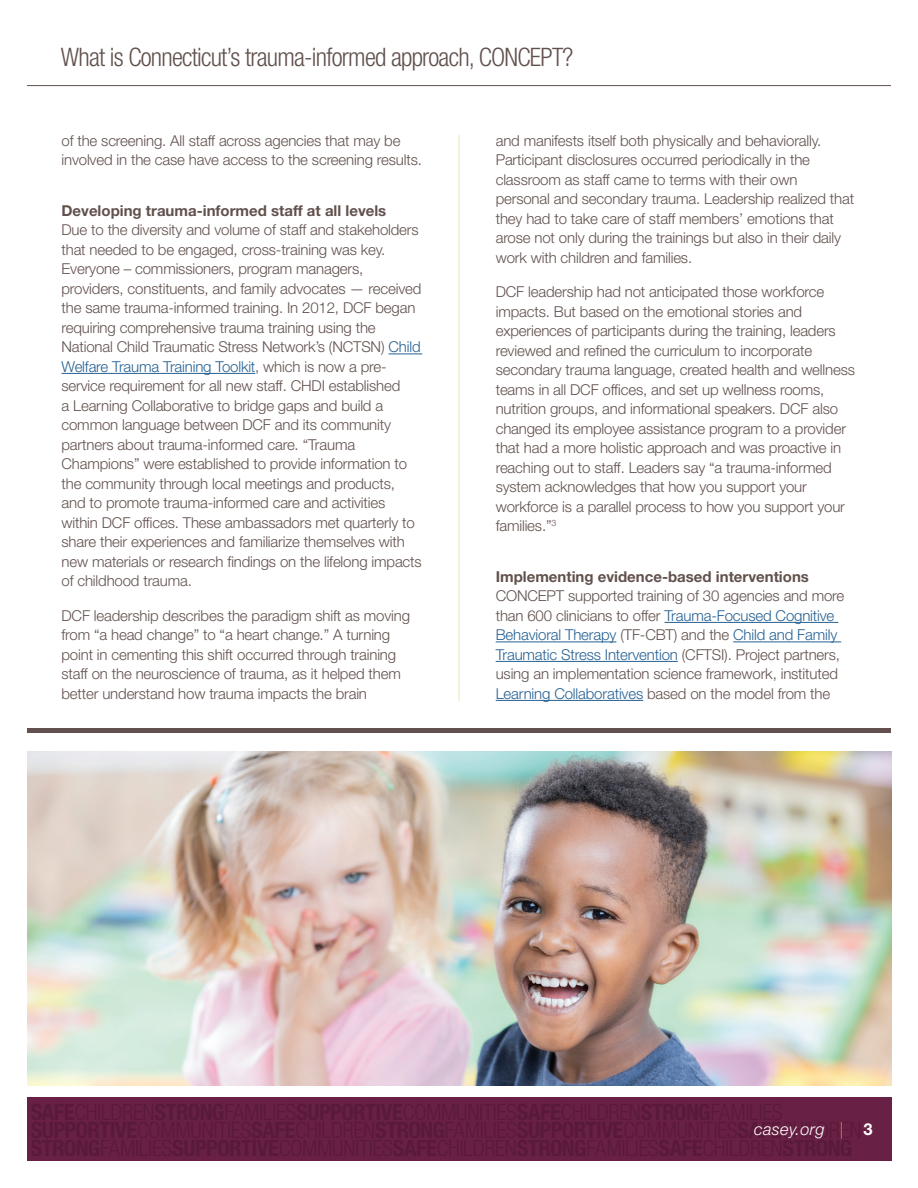
<style>
.page{position:relative;width:918px;height:1188px;background:#fff}
.page>*{position:absolute;margin:0;border:0;box-sizing:border-box;transform-origin:0 0}
.t1{font:300 condensed 25.5px "Helvetica Neue LT Std";letter-spacing:-.03em;color:#61514d}
.t2{font:italic 300 16.5px "Helvetica Neue LT Std";letter-spacing:.02em;color:#fff}
.body{font:300 15px/19.5px "Helvetica Neue LT Std";letter-spacing:-.01em;color:#61514d}
.Head_3{font:700 15px "Helvetica Neue LT Std";color:#61514d}
.s1{color:#266193}
.s2{font-style:normal;color:#f18a21}
.s3{font-weight:700;font-style:normal}
</style>
<div class="page">
<div style="left:27px;top:1098px;width:864px;height:63px;background:#692045"></div>
<hr style="left:27px;top:85px;width:864px;height:1px;background:#61514d">
<hr style="left:389px;top:354px;width:33px;height:1px;background:#266193">
<hr style="left:62px;top:373px;width:193px;height:1px;background:#266193">
<hr style="left:664px;top:622px;width:174px;height:1px;background:#266193">
<hr style="left:496px;top:642px;width:120px;height:1px;background:#266193">
<hr style="left:733px;top:642px;width:108px;height:1px;background:#266193">
<hr style="left:496px;top:661px;width:182px;height:1px;background:#266193">
<hr style="left:496px;top:700px;width:147px;height:1px;background:#266193">
<hr style="left:459px;top:135px;width:1px;height:566px;background:#e9e7b7">
<img style="left:27px;top:752px;width:864px;height:334px">
<hr style="left:27px;top:728px;width:864px;height:4px;background:#61504d">
<h1 class="t1" style="left:61px;top:42px;width:514px">What is Connecticut’s trauma-informed approach, CONCEPT?</h1>
<p class="body" style="left:62px;top:130px;width:362px">of the screening. All staff across agencies that may be involved in the case have access to the screening results.</p>
<p class="Head_3" style="left:62px;top:201px;width:326px">Developing trauma-informed staff at all levels</p>
<p class="body" style="left:62px;top:220px;width:362px">Due to the diversity and volume of staff and stakeholders that needed to be engaged, cross-training was key.<br>Everyone – commissioners, program managers, providers, constituents, and family advocates — received the same trauma-informed training. In 2012, DCF began requiring comprehensive trauma training using the National Child Traumatic Stress Network’s (NCTSN) <span class="s1">Child Welfare Trauma Training Toolkit</span>, which is now a pre&shy;service requirement for all new staff. CHDI established<br>a Learning Collaborative to bridge gaps and build a common language between DCF and its community partners about trauma-informed care. “Trauma Champions” were established to provide information to the community through local meetings and products, and to promote trauma‐informed care and activities within DCF offices. These ambassadors met quarterly to share their experiences and familiarize themselves with new materials or research findings on the lifelong impacts of childhood trauma.</p>
<p class="body" style="left:62px;top:606px;width:350px">DCF leadership describes the paradigm shift as moving from “a head change” to “a heart change.” A turning point in cementing this shift occurred through training staff on the neuroscience of trauma, as it helped them better understand how trauma impacts the brain</p>
<p class="body" style="left:496px;top:130px;width:360px">and manifests itself both physically and behaviorally.<br>Participant disclosures occurred periodically in the classroom as staff came to terms with their own personal and secondary trauma. Leadership realized that they had to take care of staff members’ emotions that arose not only during the trainings but also in their daily work with children and families.</p>
<p class="body" style="left:496px;top:282px;width:361px">DCF leadership had not anticipated those workforce impacts. But based on the emotional stories and experiences of participants during the training, leaders reviewed and refined the curriculum to incorporate secondary trauma language, created health and wellness teams in all DCF offices, and set up wellness rooms, nutrition groups, and informational speakers. DCF also changed its employee assistance program to a provider that had a more holistic approach and was proactive in reaching out to staff. Leaders say “a trauma-informed system acknowledges that how you support your workforce is a parallel process to how you support your families.”<sup>3</sup></p>
<p class="Head_3" style="left:496px;top:567px;width:315px">Implementing evidence-based interventions</p>
<p class="body" style="left:496px;top:586px;width:350px">CONCEPT supported training of 30 agencies and more than 600 clinicians to offer <span class="s1">Trauma-Focused Cognitive Behavioral Therapy</span> (TF-CBT) and the <span class="s1">Child and Family Traumatic Stress Intervention</span> (CFTSI). Project partners, using an implementation science framework, instituted <span class="s1">Learning Collaboratives</span> based on the model from the</p>
<p class="t2" style="left:754px;top:1120px;width:120px">casey.org <span class="s2">|</span> <span class="s3">3</span></p>
</div>
